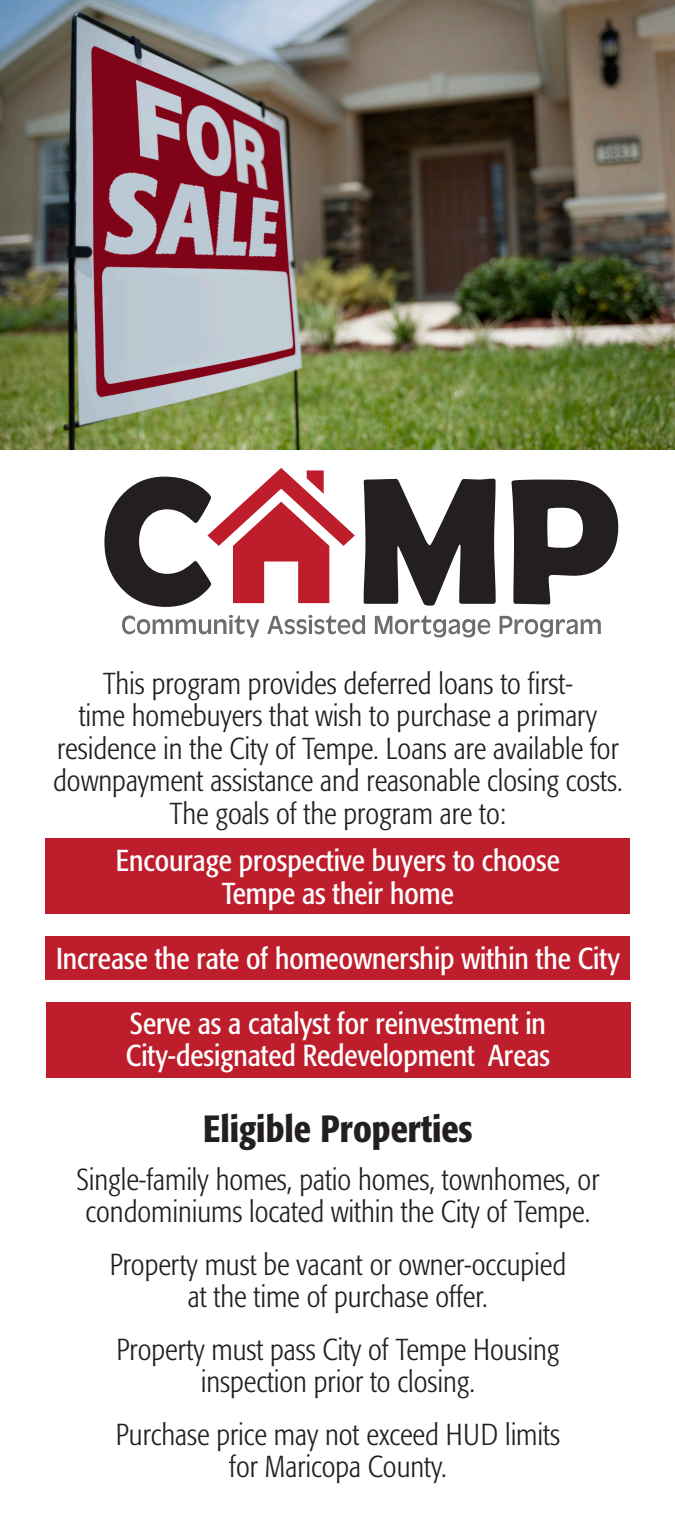
<style>
.page{position:relative;width:675px;height:1530px;background:#fff}
.page>*{position:absolute;margin:0;border:0;box-sizing:border-box;transform-origin:0 0}
.t1{font:500 condensed 37.5px "Formata";color:#231f20}
.t2{font:300 condensed 30px/32.5px "Formata";color:#231f20;text-align:center}
.t3{font:condensed 30px "Formata";color:#fff}
</style>
<div class="page">
<div style="left:45px;top:838px;width:585px;height:76px;background:#be1d2c"></div>
<div style="left:46px;top:1002px;width:585px;height:76px;background:#be1d2c"></div>
<div style="left:45px;top:936px;width:585px;height:44px;background:#be1d2c"></div>
<img style="left:0;top:0;width:675px;height:450px">
<svg style="left:364px;top:479px;width:132px;height:127px"></svg>
<svg style="left:511px;top:480px;width:107px;height:124px"></svg>
<svg style="left:104px;top:468px;width:251px;height:139px"></svg>
<svg style="left:122px;top:615px;width:137px;height:23px"></svg>
<svg style="left:267px;top:615px;width:98px;height:19px"></svg>
<svg style="left:375px;top:616px;width:115px;height:21px"></svg>
<svg style="left:500px;top:616px;width:101px;height:21px"></svg>
<p class="t2" style="left:53px;top:667px;width:571px">This program provides deferred loans to first-<br>time homebuyers that wish to purchase a primary residence in the City of Tempe. Loans are available for downpayment assistance and reasonable closing costs.<br>The goals of the program are to:</p>
<p class="t3" style="left:116px;top:843px;width:445px">Encourage prospective buyers to choose</p>
<p class="t3" style="left:222px;top:876px;width:233px">Tempe as their home</p>
<p class="t3" style="left:56px;top:941px;width:565px">Increase the rate of homeownership within the City</p>
<p class="t3" style="left:130px;top:1006px;width:418px">Serve as a catalyst for reinvestment in</p>
<p class="t3" style="left:126px;top:1038px;width:426px">City-designated Redevelopment Areas</p>
<p class="t1" style="left:203px;top:1106px;width:271px">Eligible Properties</p>
<p class="t2" style="left:76px;top:1163px;width:525px">Single-family homes, patio homes, townhomes, or</p>
<p class="t2" style="left:86px;top:1196px;width:506px">condominiums located within the City of Tempe.</p>
<p class="t2" style="left:110px;top:1248px;width:458px">Property must be vacant or owner-occupied</p>
<p class="t2" style="left:188px;top:1281px;width:301px">at the time of purchase offer.</p>
<p class="t2" style="left:116px;top:1333px;width:444px">Property must pass City of Tempe Housing</p>
<p class="t2" style="left:201px;top:1366px;width:276px">inspection prior to closing.</p>
<p class="t2" style="left:116px;top:1418px;width:446px">Purchase price may not exceed HUD limits</p>
<p class="t2" style="left:229px;top:1451px;width:219px">for Maricopa County.</p>
</div>
